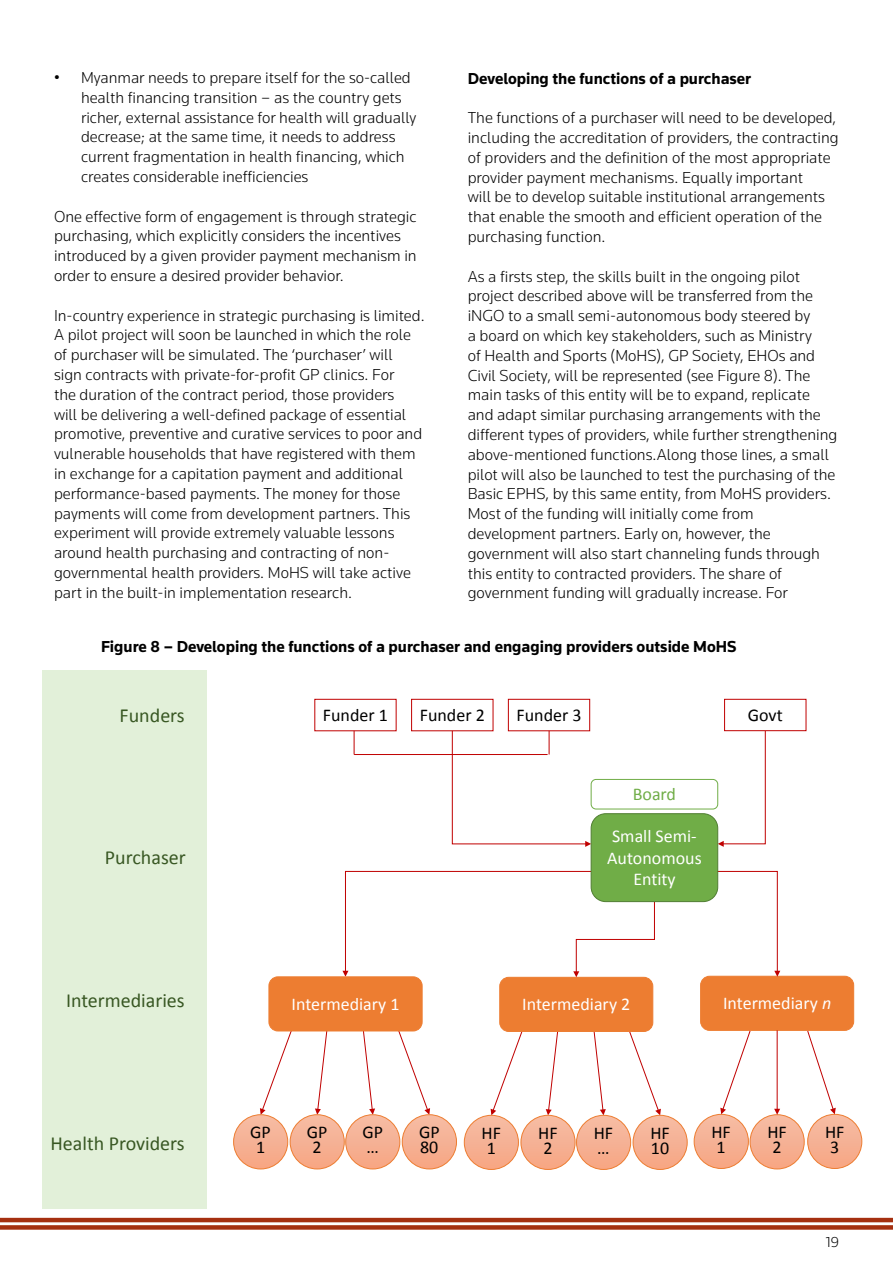
<style>
.page{position:relative;width:893px;height:1263px;background:#fff}
.page>*{position:absolute;margin:0;border:0;box-sizing:border-box;transform-origin:0 0}
.t1{font:19.95px "Calibri";color:#385723}
.t2{font:18px/21.6px "Calibri";color:#fff;text-align:center}
.t3{font:18px/15px "Calibri";color:#000}
.t4{font:18px "Calibri";color:#70ad47}
.t5{font:300 16.5px/19.8px "Knowledge";color:#000}
.t6{font:700 16.5px "Knowledge";color:#000}
.t7{font:300 15px "Knowledge";color:#000}
.s1{font-style:italic}
</style>
<div class="page">
<hr style="left:0;top:1218px;width:893px;height:4px;background:#a53010">
<div style="left:0;top:1225px;width:893px;height:5px;background:#a53010"></div>
<svg style="left:718px;top:731px;width:48px;height:116px"></svg>
<div style="left:43px;top:670px;width:164px;height:539px;background:#e2f0d9"></div>
<div style="left:314px;top:699px;width:83px;height:32px;background:#fff;border:1px solid #c00000"></div>
<div style="left:508px;top:699px;width:82px;height:32px;background:#fff;border:1px solid #c00000"></div>
<div style="left:411px;top:699px;width:82px;height:32px;background:#fff;border:1px solid #c00000"></div>
<div style="left:591px;top:779px;width:127px;height:30px;background:#fff;border:1px solid #70ad47;border-radius:5px"></div>
<svg style="left:354px;top:731px;width:1px;height:23px"></svg>
<svg style="left:452px;top:716px;width:139px;height:131px"></svg>
<hr style="left:354px;top:754px;width:194px;height:1px;background:#c00000">
<div style="left:724px;top:699px;width:82px;height:32px;border:1px solid #c00000"></div>
<div style="left:701px;top:976px;width:153px;height:54px;background:#ed7d31;border-radius:9px"></div>
<div style="left:700px;top:976px;width:154px;height:55px;border:1px solid #ed7d31;border-radius:9px"></div>
<div style="left:750px;top:1115px;width:54px;height:54px;background:linear-gradient(to bottom,#f6bba3,#f6a582);border-radius:27px"></div>
<div style="left:750px;top:1114px;width:54px;height:55px;border:1px solid #ed7d31;border-radius:50%"></div>
<svg style="left:808px;top:1114px;width:54px;height:54px;background:#f5b092"></svg>
<div style="left:807px;top:1114px;width:55px;height:55px;border:1px solid #ed7d31;border-radius:50%"></div>
<svg style="left:694px;top:1114px;width:54px;height:54px;background:#f5b092"></svg>
<div style="left:694px;top:1114px;width:55px;height:55px;border:1px solid #ed7d31;border-radius:50%"></div>
<hr style="left:777px;top:1030px;width:1px;height:80px;background:#c00000">
<svg style="left:774px;top:1109px;width:6px;height:6px"></svg>
<svg style="left:720px;top:1030px;width:31px;height:84px"></svg>
<svg style="left:807px;top:1030px;width:29px;height:84px"></svg>
<svg style="left:260px;top:1030px;width:42px;height:85px"></svg>
<svg style="left:315px;top:1031px;width:15px;height:84px"></svg>
<svg style="left:360px;top:1031px;width:15px;height:83px"></svg>
<svg style="left:388px;top:1028px;width:42px;height:87px"></svg>
<svg style="left:290px;top:1115px;width:54px;height:54px;background:#f5b092"></svg>
<div style="left:290px;top:1114px;width:54px;height:55px;border:1px solid #ed7d31;border-radius:50%"></div>
<svg style="left:346px;top:1115px;width:54px;height:54px;background:#f5b092"></svg>
<div style="left:345px;top:1114px;width:55px;height:55px;border:1px solid #ed7d31;border-radius:50%"></div>
<svg style="left:234px;top:1115px;width:54px;height:54px;background:#f5b092"></svg>
<div style="left:233px;top:1114px;width:55px;height:55px;border:1px solid #ed7d31;border-radius:50%"></div>
<svg style="left:402px;top:1115px;width:54px;height:54px;background:#f5b092"></svg>
<div style="left:402px;top:1114px;width:55px;height:55px;border:1px solid #ed7d31;border-radius:50%"></div>
<div style="left:268px;top:976px;width:155px;height:55px;background:#ed7d31;border:1px solid #ed7d31;border-radius:9px"></div>
<svg style="left:491px;top:1032px;width:32px;height:83px"></svg>
<svg style="left:546px;top:1032px;width:12px;height:83px"></svg>
<svg style="left:593px;top:1032px;width:13px;height:83px"></svg>
<svg style="left:629px;top:1003px;width:32px;height:112px"></svg>
<svg style="left:521px;top:1115px;width:54px;height:54px;background:#f5b092"></svg>
<div style="left:521px;top:1115px;width:54px;height:55px;border:1px solid #ed7d31;border-radius:50%"></div>
<svg style="left:576px;top:1115px;width:55px;height:54px;background:#f5af91"></svg>
<div style="left:576px;top:1115px;width:55px;height:55px;border:1px solid #ed7d31;border-radius:50%"></div>
<svg style="left:464px;top:1115px;width:54px;height:54px;background:#f5b092"></svg>
<div style="left:464px;top:1115px;width:55px;height:55px;border:1px solid #ed7d31;border-radius:50%"></div>
<svg style="left:633px;top:1115px;width:54px;height:54px;background:#f5b092"></svg>
<div style="left:633px;top:1115px;width:54px;height:55px;border:1px solid #ed7d31;border-radius:50%"></div>
<div style="left:499px;top:977px;width:154px;height:55px;background:#ed7d31;border:1px solid #ed7d31;border-radius:9px"></div>
<svg style="left:342px;top:871px;width:438px;height:106px"></svg>
<div style="left:591px;top:813px;width:127px;height:89px;background:#70ad47;border:1px solid #507e32;border-radius:15px"></div>
<p class="t5" style="left:81px;top:67px;width:337px;text-indent:-27px">• Myanmar needs to prepare itself for the so-called health financing transition – as the country gets richer, external assistance for health will gradually decrease; at the same time, it needs to address current fragmentation in health financing, which creates considerable inefficiencies</p>
<p class="t5" style="left:54px;top:206px;width:364px">One effective form of engagement is through strategic purchasing, which explicitly considers the incentives introduced by a given provider payment mechanism in order to ensure a desired provider behavior.</p>
<p class="t5" style="left:54px;top:305px;width:372px">In-country experience in strategic purchasing is limited.<br>A pilot project will soon be launched in which the role of purchaser will be simulated. The ‘purchaser’ will sign contracts with private-for-profit GP clinics. For<br>the duration of the contract period, those providers<br>will be delivering a well-defined package of essential promotive, preventive and curative services to poor and vulnerable households that have registered with them in exchange for a capitation payment and additional performance-based payments. The money for those payments will come from development partners. This experiment will provide extremely valuable lessons around health purchasing and contracting of non&shy;governmental health providers. MoHS will take active part in the built-in implementation research.</p>
<p class="t6" style="left:468px;top:68px;width:285px">Developing the functions of a purchaser</p>
<p class="t5" style="left:468px;top:107px;width:372px">The functions of a purchaser will need to be developed, including the accreditation of providers, the contracting of providers and the definition of the most appropriate provider payment mechanisms. Equally important<br>will be to develop suitable institutional arrangements that enable the smooth and efficient operation of the purchasing function.</p>
<p class="t5" style="left:468px;top:266px;width:371px">As a firsts step, the skills built in the ongoing pilot project described above will be transferred from the iNGO to a small semi-autonomous body steered by<br>a board on which key stakeholders, such as Ministry<br>of Health and Sports (MoHS), GP Society, EHOs and Civil Society, will be represented (see Figure 8). The main tasks of this entity will be to expand, replicate and adapt similar purchasing arrangements with the different types of providers, while further strengthening above-mentioned functions.Along those lines, a small pilot will also be launched to test the purchasing of the Basic EPHS, by this same entity, from MoHS providers.<br>Most of the funding will initially come from development partners. Early on, however, the government will also start channeling funds through this entity to contracted providers. The share of government funding will gradually increase. For</p>
<p class="t6" style="left:101px;top:637px;width:637px">Figure 8 – Developing the functions of a purchaser and engaging providers outside MoHS</p>
<p class="t1" style="left:119px;top:702px;width:67px">Funders</p>
<p class="t3" style="left:323px;top:708px;width:67px">Funder 1</p>
<p class="t3" style="left:420px;top:708px;width:67px">Funder 2</p>
<p class="t3" style="left:516px;top:708px;width:67px">Funder 3</p>
<p class="t1" style="left:105px;top:845px;width:82px">Purchaser</p>
<p class="t4" style="left:633px;top:783px;width:45px">Board</p>
<p class="t2" style="left:607px;top:825px;width:96px">Small Semi-<br>Autonomous<br>Entity</p>
<p class="t3" style="left:748px;top:707px;width:37px">Govt</p>
<p class="t1" style="left:66px;top:988px;width:120px">Intermediaries</p>
<p class="t2" style="left:292px;top:993px;width:110px">Intermediary 1</p>
<p class="t2" style="left:522px;top:994px;width:110px">Intermediary 2</p>
<p class="t2" style="left:723px;top:992px;width:110px">Intermediary <span class="s1">n</span></p>
<p class="t1" style="left:51px;top:1130px;width:136px">Health Providers</p>
<p class="t3" style="left:250px;top:1125px;width:22px;text-align:center">GP<br>1</p>
<p class="t3" style="left:419px;top:1125px;width:22px">GP<br>80</p>
<p class="t3" style="left:307px;top:1125px;width:22px;text-align:center">GP<br>2</p>
<p class="t3" style="left:362px;top:1125px;width:22px">GP …</p>
<p class="t3" style="left:482px;top:1125px;width:21px">HF<br>1</p>
<p class="t3" style="left:650px;top:1125px;width:21px">HF<br>10</p>
<p class="t3" style="left:538px;top:1125px;width:21px">HF<br>2</p>
<p class="t3" style="left:594px;top:1125px;width:21px">HF …</p>
<p class="t3" style="left:711px;top:1124px;width:21px">HF<br>1</p>
<p class="t3" style="left:767px;top:1125px;width:21px">HF<br>2</p>
<p class="t3" style="left:825px;top:1124px;width:21px">HF<br>3</p>
<p class="t7" style="left:826px;top:1233px;width:15px">19</p>
</div>
